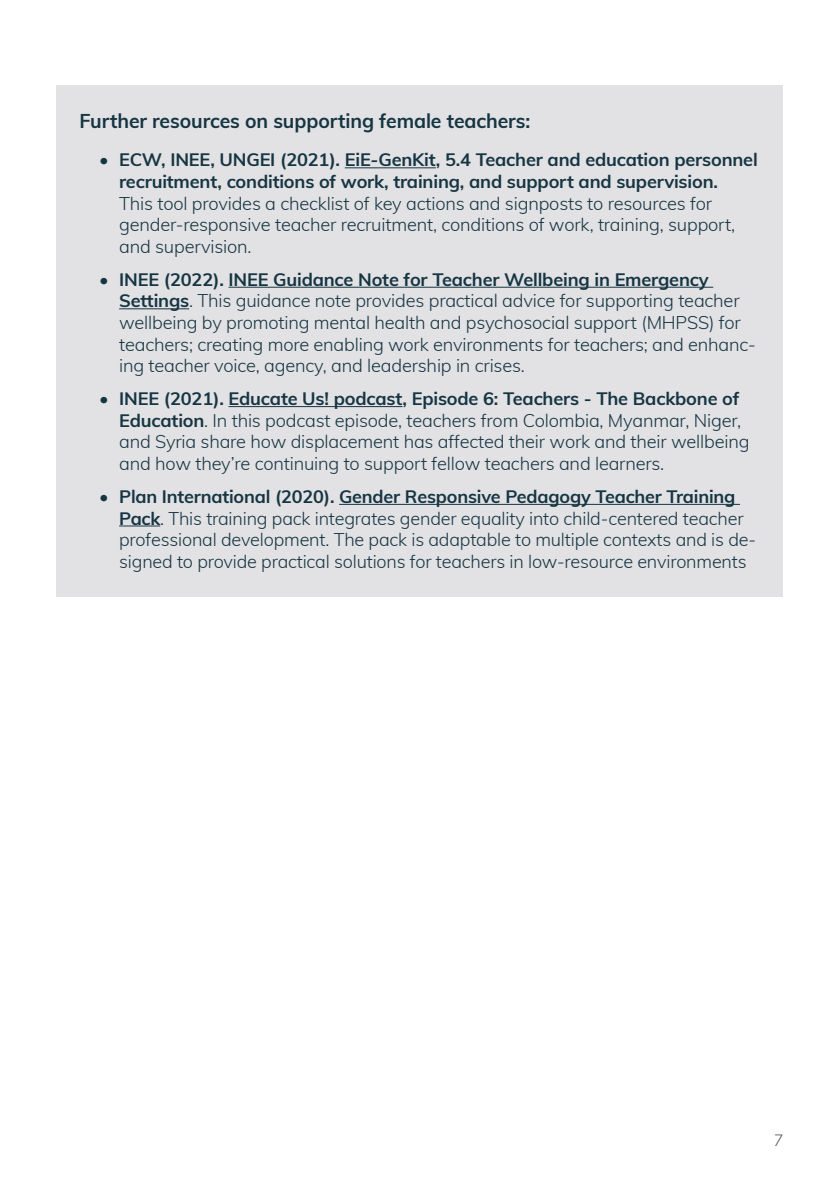
<style>
.page{position:relative;width:840px;height:1191px;background:#fff}
.page>*{position:absolute;margin:0;border:0;box-sizing:border-box;transform-origin:0 0}
.INEE_HEADER_LEVEL3{font:700 20px "Muli";letter-spacing:-.005em;color:#163543}
.t1{font:300 18px/21.6px "Muli";letter-spacing:-.01em;color:#163543}
.t2{font:italic 300 16px "Muli";color:#4f5c67}
.s1{font-weight:700}
</style>
<div class="page">
<div style="left:57px;top:85px;width:725px;height:511px;background:#e2e2e4"></div>
<hr style="left:344px;top:167px;width:91px;height:1px;background:#163543">
<hr style="left:228px;top:287px;width:484px;height:1px;background:#163543">
<hr style="left:119px;top:308px;width:70px;height:1px;background:#163543">
<hr style="left:228px;top:406px;width:174px;height:1px;background:#163543">
<hr style="left:339px;top:504px;width:400px;height:1px;background:#163543">
<hr style="left:119px;top:525px;width:41px;height:1px;background:#163543">
<p class="INEE_HEADER_LEVEL3" style="left:79px;top:106px;width:452px">Further resources on supporting female teachers:</p>
<p class="t1" style="left:119px;top:148px;width:639px;text-indent:-20px">• <span class="s1">ECW, INEE, UNGEI (2021). EiE-GenKit, 5.4 Teacher and education personnel recruitment, conditions of work, training, and support and supervision.<br></span>This tool provides a checklist of key actions and signposts to resources for gender-responsive teacher recruitment, conditions of work, training, support, and supervision.</p>
<p class="t1" style="left:119px;top:268px;width:638px;text-indent:-20px">• <span class="s1">INEE (2022). INEE Guidance Note for Teacher Wellbeing in Emergency Settings</span>. This guidance note provides practical advice for supporting teacher wellbeing by promoting mental health and psychosocial support (MHPSS) for teachers; creating more enabling work environments for teachers; and enhanc&shy;ing teacher voice, agency, and leadership in crises.</p>
<p class="t1" style="left:119px;top:387px;width:631px;text-indent:-20px">• <span class="s1">INEE (2021). Educate Us! podcast, Episode 6: Teachers - The Backbone of Education</span>. In this podcast episode, teachers from Colombia, Myanmar, Niger, and Syria share how displacement has affected their work and their wellbeing and how they’re continuing to support fellow teachers and learners.</p>
<p class="t1" style="left:119px;top:485px;width:638px;text-indent:-20px">• <span class="s1">Plan International (2020). Gender Responsive Pedagogy Teacher Training Pack</span>. This training pack integrates gender equality into child-centered teacher professional development. The pack is adaptable to multiple contexts and is de&shy;signed to provide practical solutions for teachers in low-resource environments</p>
<p class="t2" style="left:773px;top:1129px;width:11px">7</p>
</div>
